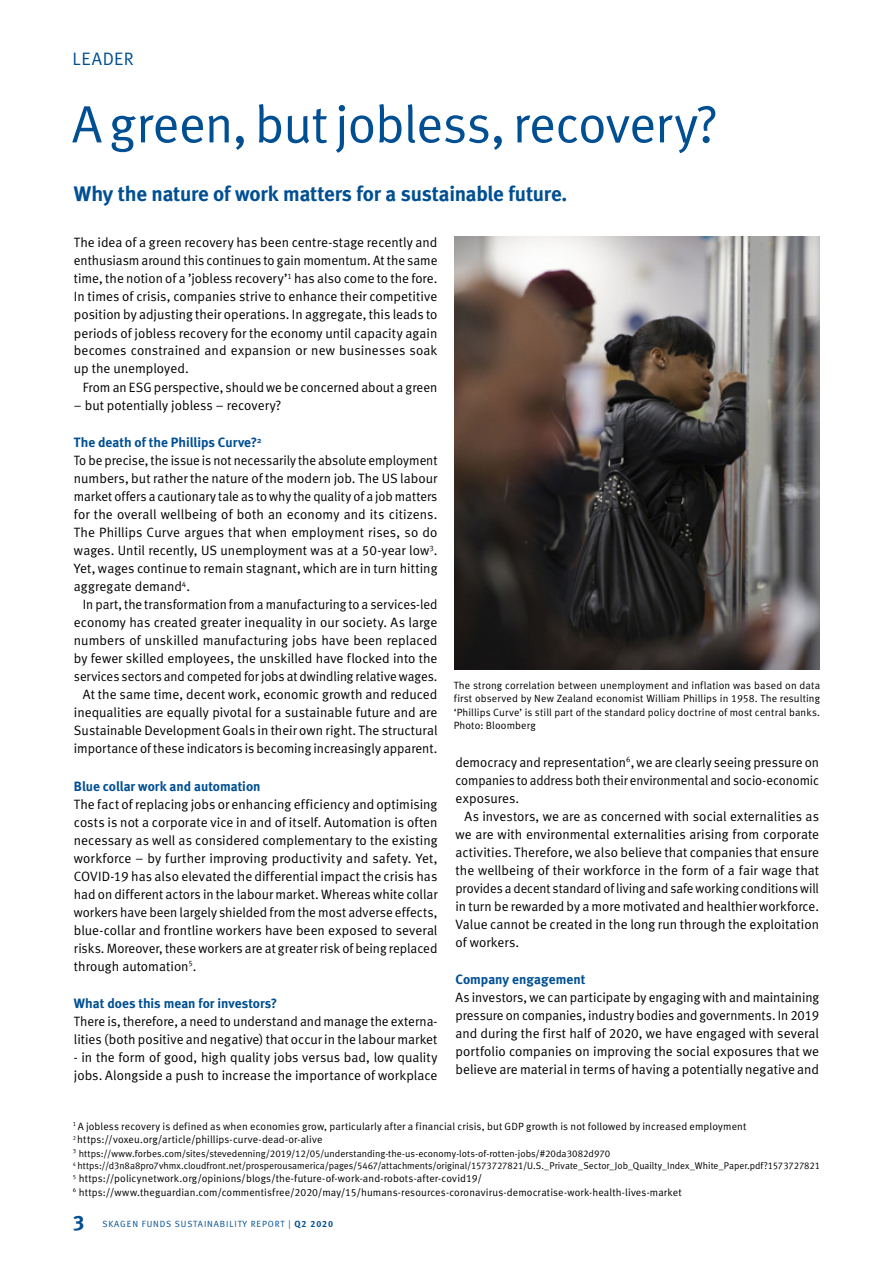
<style>
.page{position:relative;width:893px;height:1263px;background:#fff}
.page>*{position:absolute;margin:0;border:0;box-sizing:border-box;transform-origin:0 0}
.t1{font:52.5px "Meta Normal LF";letter-spacing:-.015em;color:#004f93}
.t2{font:700 21px "Meta";letter-spacing:-.015em;color:#004f93}
.t3{font:21px "Meta Bold LF";color:#004f93}
.t4{font:18px "Meta Normal LF";letter-spacing:.035em;color:#004f93}
.t5{font:13.5px/18px "Meta Normal LF";color:#000;text-align:justify}
.t6{font:700 13.5px "Meta";color:#004f93}
.t7{font:10.5px/13.5px "Meta Normal LF";letter-spacing:.01em;color:#000}
.t8{font:9.75px/12px "Meta Normal LF";color:#000}
.t9{font:9px "Meta Normal LF";letter-spacing:.1em;color:#004f93}
.s1{font-style:inherit}
.s2{font-family:"Meta Bold LF"}
</style>
<div class="page">
<img style="left:454px;top:237px;width:365px;height:433px">
<h3 class="t4" style="left:73px;top:48px;width:63px">LEADER</h3>
<h1 class="t1" style="left:72px;top:94px;width:647px">A green, but jobless, recovery?</h1>
<h2 class="t2" style="left:74px;top:180px;width:495px">Why the nature of work matters for a sustainable future.</h2>
<p class="t5" style="left:74px;top:234px;width:365px">The idea of a green recovery has been centre-stage recently and enthusiasm around this continues to gain momentum. At the same time, the notion of a ’jobless recovery’<sup>1</sup> has also come to the fore.<br>In times of crisis, companies strive to enhance their competitive position by adjusting their operations. In aggregate, this leads to periods of jobless recovery for the economy until capacity again becomes constrained and expansion or new businesses soak up the unemployed.</p>
<p class="t5" style="left:83px;top:378px;width:356px">From an ESG perspective, should we be concerned about a green</p>
<p class="t5" style="left:74px;top:396px;width:209px">– but potentially jobless – recovery?</p>
<p class="t6" style="left:74px;top:434px;width:189px">The death of the Phillips Curve?<sup>2</sup></p>
<p class="t5" style="left:74px;top:451px;width:365px">To be precise, the issue is not necessarily the absolute employment numbers, but rather the nature of the modern job. The US labour market offers a cautionary tale as to why the quality of a job matters for the overall wellbeing of both an economy and its citizens.<br>The Phillips Curve argues that when employment rises, so do wages. Until recently, US unemployment was at a 50-year low<sup>3</sup>.<br>Yet, wages continue to remain stagnant, which are in turn hitting aggregate demand<sup>4</sup>.</p>
<p class="t5" style="left:74px;top:595px;width:365px;text-align:right">In part, the transformation from a manufacturing to a services-led economy has created greater inequality in our society. As large numbers of unskilled manufacturing jobs have been replaced by fewer skilled employees, the unskilled have flocked into the services sectors and competed for jobs at dwindling relative wages.<br>At the same time, decent work, economic growth and reduced inequalities are equally pivotal for a sustainable future and are Sustainable Development Goals in their own right. The structural importance of these indicators is becoming increasingly apparent.</p>
<p class="t6" style="left:74px;top:777px;width:188px">Blue collar work and automation</p>
<p class="t5" style="left:74px;top:795px;width:365px">The fact of replacing jobs or enhancing efficiency and optimising costs is not a corporate vice in and of itself. Automation is often necessary as well as considered complementary to the existing workforce – by further improving productivity and safety. Yet, COVID-19 has also elevated the differential impact the crisis has had on different actors in the labour market. Whereas white collar workers have been largely shielded from the most adverse effects, blue-collar and frontline workers have been exposed to several risks. Moreover, these workers are at greater risk of being replaced through automation<sup>5</sup>.</p>
<p class="t6" style="left:74px;top:995px;width:205px">What does this mean for investors?</p>
<p class="t5" style="left:74px;top:1012px;width:365px">There is, therefore, a need to understand and manage the externa&shy;lities (both positive and negative) that occur in the labour market</p>
<p class="t5" style="left:74px;top:1048px;width:365px">- in the form of good, high quality jobs versus bad, low quality jobs. Alongside a push to increase the importance of workplace</p>
<p class="t7" style="left:454px;top:678px;width:368px;text-align:justify">The strong correlation between unemployment and inflation was based on data first observed by New Zealand economist William Phillips in 1958. The resulting ‘Phillips Curve’ is still part of the standard policy doctrine of most central banks.<br>Photo: Bloomberg</p>
<p class="t5" style="left:455px;top:753px;width:365px">democracy and representation<sup>6</sup>, we are clearly seeing pressure on companies to address both their environmental and socio-economic exposures.</p>
<p class="t5" style="left:455px;top:807px;width:365px;text-indent:9px">As investors, we are as concerned with social externalities as we are with environmental externalities arising from corporate activities. Therefore, we also believe that companies that ensure the wellbeing of their workforce in the form of a fair wage that provides a decent standard of living and safe working conditions will in turn be rewarded by a more motivated and healthier workforce.<br>Value cannot be created in the long run through the exploitation of workers.</p>
<p class="t6" style="left:455px;top:971px;width:131px">Company engagement</p>
<p class="t5" style="left:455px;top:988px;width:365px">As investors, we can participate by engaging with and maintaining pressure on companies, industry bodies and governments. In 2019 and during the first half of 2020, we have engaged with several portfolio companies on improving the social exposures that we believe are material in terms of having a potentially negative and</p>
<p class="t7" style="left:73px;top:1119px;width:675px"><sup>1</sup> A jobless recovery is defined as when economies grow, particularly after a financial crisis, but GDP growth is not followed by increased employment<br><sup>2</sup> https://voxeu.org/article/phillips-curve-dead-or-alive</p>
<p class="t8" style="left:73px;top:1147px;width:749px"><sup>3</sup> https://www.forbes.com/sites/stevedenning/2019/12/05/understanding-the-us-economy-lots-of-rotten-jobs/#20da3082d970<br><sup>4</sup> https://d3n8a8pro7vhmx.cloudfront.net/prosperousamerica/pages/5467/attachments/original/1573727821/U.S._Private_Sector_Job_Quailty_Index_White_Paper.pdf?1573727821</p>
<p class="t7" style="left:73px;top:1172px;width:610px"><sup>5</sup> https://policynetwork.org/opinions/blogs/the-future-of-work-and-robots-after-covid19/<br><sup>6</sup> https://www.theguardian.com/commentisfree/2020/may/15/humans-resources-coronavirus-democratise-work-health-lives-market</p>
<h2 class="t3" style="left:73px;top:1210px;width:13px">3</h2>
<p class="t9" style="left:102px;top:1219px;width:232px">SKAGEN F<span class="s1">UNDS</span> SUSTAINABILITY <span class="s1">REPORT</span> | <span class="s2">Q2 2020</span></p>
</div>
